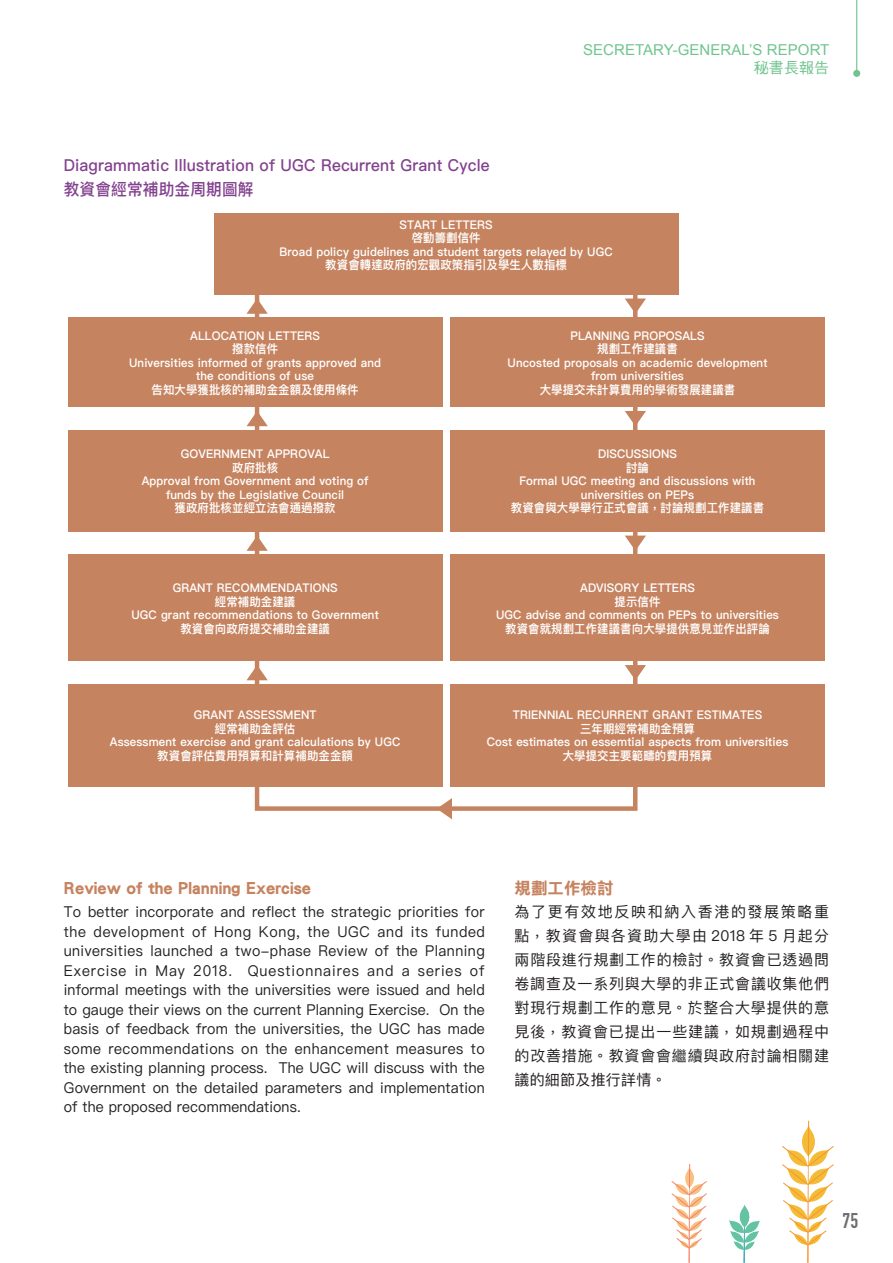
<style>
.page{position:relative;width:893px;height:1263px;background:#fff}
.page>*{position:absolute;margin:0;border:0;box-sizing:border-box;transform-origin:0 0}
.t1{font:700 21px "DIN Condensed";color:#6c6d70}
.t2{font:500 16.5px/23.7px "Ping Fang HK";letter-spacing:.01em;color:#82418e;scale:.95 1}
.t3{font:16.5px "DF Li Hei HK W7";color:#c68360}
.t4{font:15px/19.5px "Ping Fang HK";letter-spacing:.015em;color:#231f20;text-align:justify;scale:.95 1}
.t5{font:15px/24px "Ping Fang HK";letter-spacing:.015em;color:#231f20;text-align:justify}
.t6{font:15px "Arial";letter-spacing:.005em;color:#70c48e}
.t7{font:15px "DF Hei HK W5";letter-spacing:.005em;color:#70c48e}
.t8{font:600 12px/13.5px "Ping Fang HK";letter-spacing:.01em;color:#fff;text-align:center;scale:.95 1}
</style>
<div class="page">
<hr style="left:688px;top:1178px;width:2px;height:85px;background:#f4856b">
<svg style="left:672px;top:1164px;width:34px;height:84px"></svg>
<hr style="left:807px;top:1142px;width:2px;height:121px;background:#f79730">
<svg style="left:782px;top:1125px;width:51px;height:120px"></svg>
<hr style="left:808px;top:1121px;width:1px;height:35px;background:#f79730">
<svg style="left:729px;top:1205px;width:31px;height:58px"></svg>
<hr style="left:856px;top:0;width:1px;height:71px;background:#70c48e">
<div style="left:853px;top:70px;width:7px;height:7px;background:#70c48e;border-radius:50%"></div>
<div style="left:214px;top:213px;width:465px;height:82px;background:#c68360"></div>
<div style="left:68px;top:318px;width:374px;height:89px;background:#c68360"></div>
<div style="left:68px;top:555px;width:374px;height:106px;background:#c68360"></div>
<div style="left:68px;top:430px;width:374px;height:102px;background:#c68360"></div>
<div style="left:450px;top:430px;width:375px;height:102px;background:#c68360"></div>
<div style="left:450px;top:684px;width:375px;height:102px;background:#c68360"></div>
<div style="left:68px;top:684px;width:374px;height:102px;background:#c68360"></div>
<div style="left:450px;top:555px;width:375px;height:106px;background:#c68360"></div>
<div style="left:450px;top:318px;width:375px;height:89px;background:#c68360"></div>
<svg style="left:625px;top:298px;width:21px;height:16px"></svg>
<svg style="left:247px;top:665px;width:21px;height:15px"></svg>
<svg style="left:625px;top:411px;width:21px;height:15px"></svg>
<svg style="left:246px;top:536px;width:22px;height:15px"></svg>
<svg style="left:625px;top:536px;width:21px;height:15px"></svg>
<svg style="left:246px;top:411px;width:22px;height:15px"></svg>
<svg style="left:625px;top:665px;width:21px;height:15px"></svg>
<svg style="left:246px;top:298px;width:22px;height:16px"></svg>
<svg style="left:437px;top:798px;width:15px;height:21px"></svg>
<h2 class="t2" style="left:64px;top:153px;width:450px">Diagrammatic Illustration of UGC Recurrent Grant Cycle教資會經常補助金周期圖解</h2>
<p class="t6" style="left:583px;top:40px;width:248px">SECRETARY-GENERAL’S REPORT</p>
<p class="t7" style="left:754px;top:60px;width:77px">秘書長報告</p>
<p class="t8" style="left:280px;top:218px;width:352px">START LETTERS<br>啓動籌劃信件<br>Broad policy guidelines and student targets relayed by UGC教資會轉達政府的宏觀政策指引及學生人數指標</p>
<p class="t8" style="left:129px;top:328px;width:267px">ALLOCATION LETTERS<br>撥款信件<br>Universities informed of grants approved and the conditions of use<br>告知大學獲批核的補助金金額及使用條件</p>
<p class="t8" style="left:508px;top:328px;width:275px">PLANNING PROPOSALS<br>規劃工作建議書<br>Uncosted proposals on academic development from universities<br>大學提交未計算費用的學術發展建議書</p>
<p class="t8" style="left:142px;top:447px;width:240px">GOVERNMENT APPROVAL<br>政府批核<br>Approval from Government and voting of funds by the Legislative Council<br>獲政府批核並經立法會通過撥款</p>
<p class="t8" style="left:511px;top:447px;width:268px">DISCUSSIONS<br>討論<br>Formal UGC meeting and discussions with universities on PEPs<br>教資會與大學舉行正式會議，討論規劃工作建議書</p>
<p class="t8" style="left:131px;top:581px;width:262px">GRANT RECOMMENDATIONS<br>經常補助金建議<br>UGC grant recommendations to Government教資會向政府提交補助金建議</p>
<p class="t8" style="left:110px;top:708px;width:307px">GRANT ASSESSMENT<br>經常補助金評估<br>Assessment exercise and grant calculations by UGC教資會評估費用預算和計算補助金金額</p>
<p class="t8" style="left:496px;top:581px;width:299px">ADVISORY LETTERS<br>提示信件<br>UGC advise and comments on PEPs to universities教資會就規劃工作建議書向大學提供意見並作出評論</p>
<p class="t8" style="left:487px;top:708px;width:319px">TRIENNIAL RECURRENT GRANT ESTIMATES<br>三年期經常補助金預算<br>Cost estimates on essemtial aspects from universities大學提交主要範疇的費用預算</p>
<h2 class="t3" style="left:64px;top:879px;width:249px">Review of the Planning Exercise</h2>
<p class="t4" style="left:64px;top:902px;width:445px">To better incorporate and reflect the strategic priorities for the development of Hong Kong, the UGC and its funded universities launched a two-phase Review of the Planning Exercise in May 2018. Questionnaires and a series of informal meetings with the universities were issued and held to gauge their views on the current Planning Exercise. On the basis of feedback from the universities, the UGC has made some recommendations on the enhancement measures to the existing planning process. The UGC will discuss with the Government on the detailed parameters and implementation of the proposed recommendations.</p>
<h2 class="t3" style="left:514px;top:879px;width:100px">規劃工作檢討</h2>
<p class="t5" style="left:514px;top:900px;width:316px">為了更有效地反映和納入香港的發展策略重點，教資會與各資助大學由 2018 年 5 月起分兩階段進行規劃工作的檢討。教資會已透過問卷調查及一系列與大學的非正式會議收集他們對現行規劃工作的意見。於整合大學提供的意見後，教資會已提出一些建議，如規劃過程中的改善措施。教資會會繼續與政府討論相關建議的細節及推行詳情。</p>
<h1 class="t1" style="left:843px;top:1206px;width:17px">75</h1>
</div>
